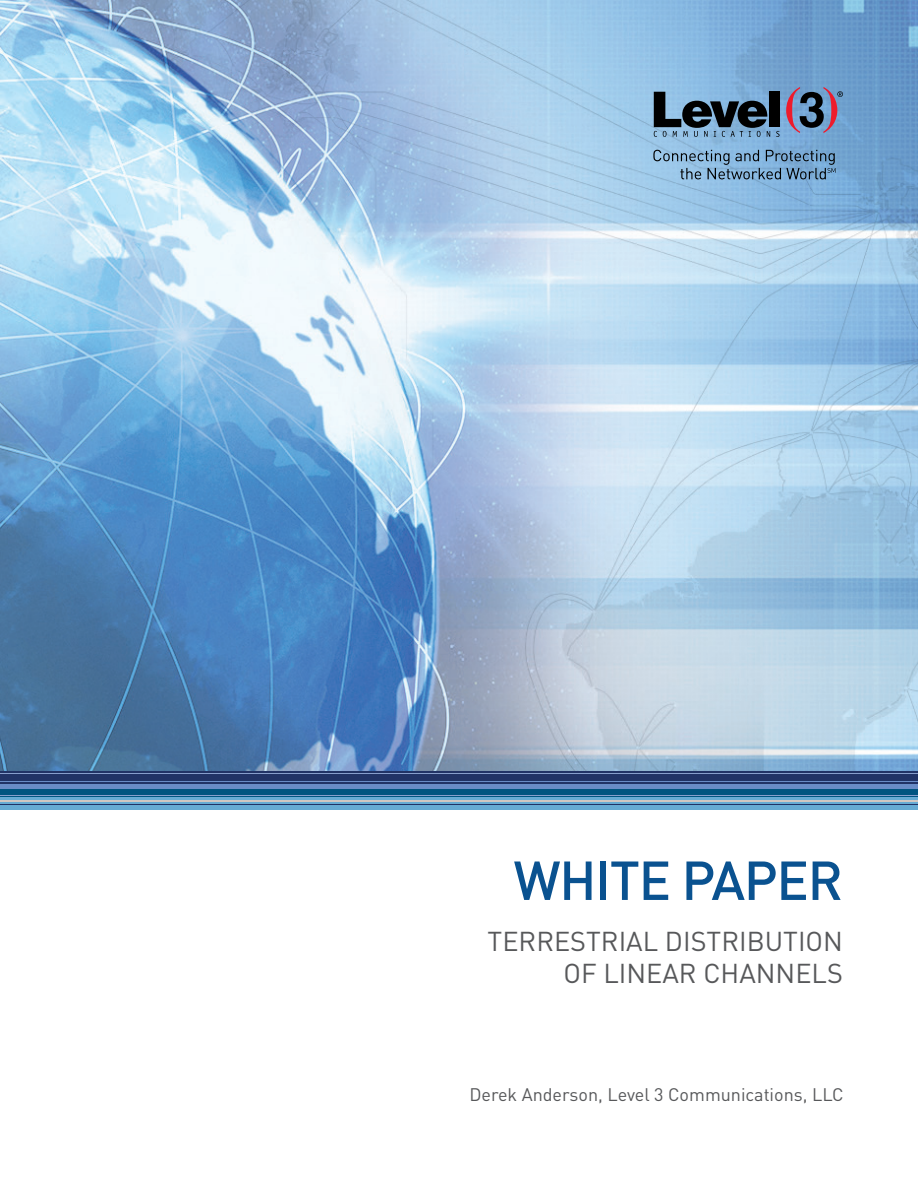
<style>
.page{position:relative;width:918px;height:1188px;background:#fff}
.page>*{position:absolute;margin:0;border:0;box-sizing:border-box;transform-origin:0 0}
.t1{font:500 54px "DIN";letter-spacing:-.025em;color:#0a5290}
.Whitepaper_title{font:27px/32.4px "DIN";color:#57585a;text-align:right}
.t2{font:18px "DIN";color:#57585a}
</style>
<div class="page">
<img style="left:0;top:0;width:918px;height:771px">
<svg style="left:776px;top:131px;width:4px;height:6px"></svg>
<svg style="left:654px;top:92px;width:116px;height:45px;background:#506b81"></svg>
<div style="left:769px;top:92px;width:10px;height:35px;background:#000"></div>
<svg style="left:786px;top:87px;width:57px;height:46px;background:#707394"></svg>
<svg style="left:653px;top:150px;width:183px;height:29px;background:#7298b9"></svg>
<svg style="left:0;top:797px;width:918px;height:13px;background:#69a2c8"></svg>
<svg style="left:0;top:780px;width:918px;height:9px;background:#5775ae"></svg>
<div style="left:0;top:771px;width:918px;height:9px;background:#213366"></div>
<hr style="left:0;top:783px;width:918px;height:1px;background:#213366">
<hr style="left:0;top:805px;width:918px;height:1px;background:#213366">
<div style="left:0;top:789px;width:918px;height:8px;background:#005480"></div>
<hr style="left:0;top:773px;width:918px;height:1px;background:#879ecc">
<hr style="left:0;top:795px;width:918px;height:1px;background:#879ecc">
<hr style="left:0;top:801px;width:918px;height:1px;background:#d1c7c2">
<h1 class="t1" style="left:514px;top:846px;width:331px">WHITE PAPER</h1>
<p class="Whitepaper_title" style="left:488px;top:924px;width:357px">TERRESTRIAL DISTRIBUTION<br>OF LINEAR CHANNELS</p>
<p class="t2" style="left:469px;top:1083px;width:376px">Derek Anderson, Level 3 Communications, LLC</p>
</div>
